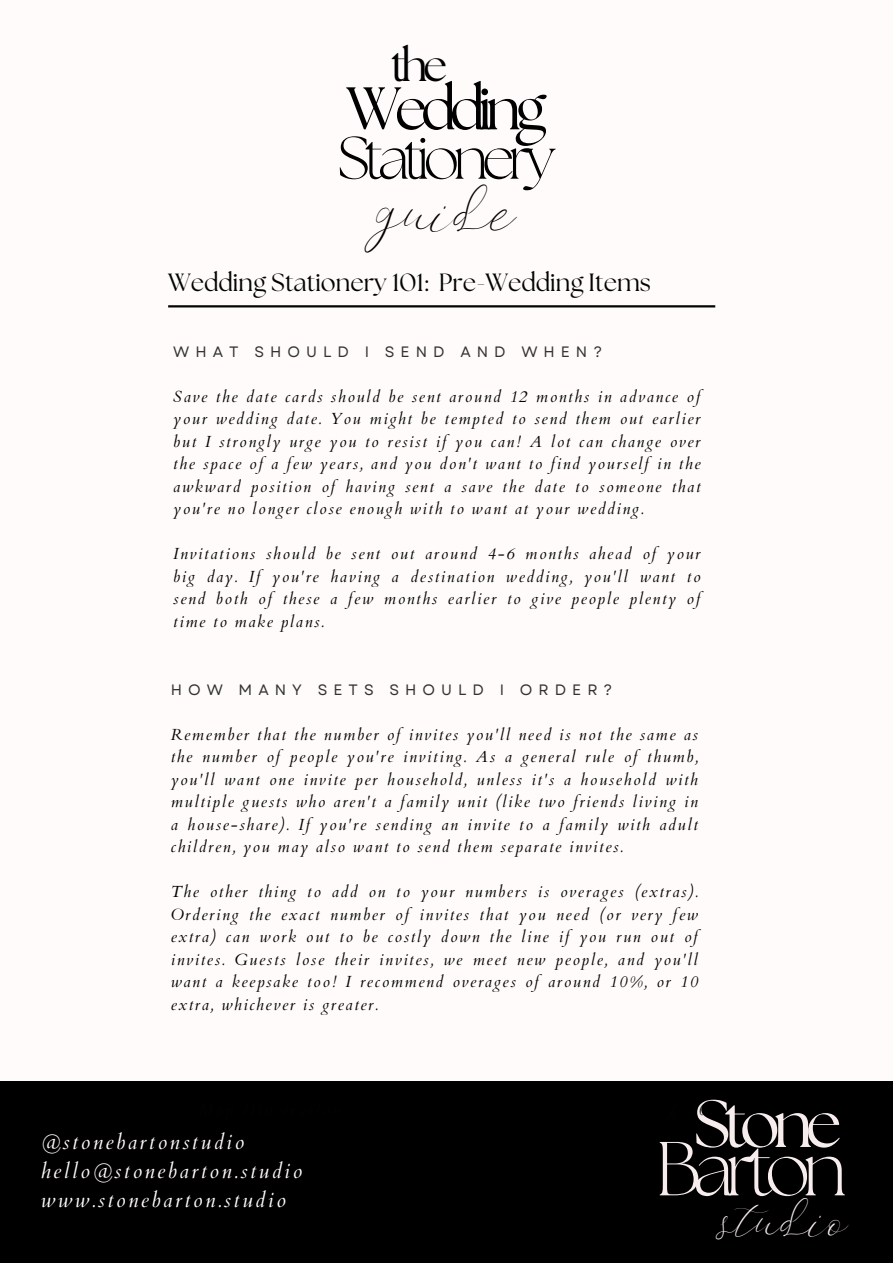
<style>
.page{position:relative;width:893px;height:1264px;background:#fff}
.page>*{position:absolute;margin:0;border:0;box-sizing:border-box;transform-origin:0 0}
.t1{font:300 76.2px "The Seasons";letter-spacing:-.1em;color:#f8eded}
.t2{font:66.75px "The Seasons";letter-spacing:-.1em;color:#f8eded}
.t3{font:300 60px "The Seasons";letter-spacing:-.1em;color:#000}
.t4{font:60px "The Seasons";letter-spacing:-.1em;color:#000}
.t5{font:47.55px "Kelmi";color:#000}
.t6{font:45px "The Seasons";color:#000}
.t7{font:38.85px "Kelmi";color:#f8eded}
.t8{font:24.9px "The Seasons";color:#020402}
.t9{font:italic 21px "Cardo";letter-spacing:.12em;color:#fffbfb}
.t10{font:italic 16.05px/22.5px "Cardo";letter-spacing:.1em;color:#020402;text-align:justify}
.t11{font:15px "Garet";letter-spacing:.4em;color:#333}
</style>
<div class="page">
<div style="left:0;top:0;width:892px;height:1262px;background:#fffbfb"></div>
<div style="left:0;top:1081px;width:892px;height:181px;background:#000"></div>
<hr style="left:168px;top:305px;width:547px;height:2px;background:#020402">
<p class="t6" style="left:390px;top:45px;width:58px">the</p>
<p class="t4" style="left:346px;top:81px;width:201px">Wedding</p>
<p class="t3" style="left:337px;top:131px;width:220px">Stationery</p>
<p class="t5" style="left:376px;top:187px;width:141px">guide</p>
<p class="t8" style="left:168px;top:271px;width:484px">Wedding Stationery 101: Pre-Wedding Items</p>
<p class="t11" style="left:173px;top:340px;width:430px">WHAT SHOULD I SEND AND WHEN?</p>
<p class="t10" style="left:173px;top:385px;width:528px">Save the date cards should be sent around 12 months in advance of your wedding date. You might be tempted to send them out earlier but I strongly urge you to resist if you can! A lot can change over the space of a few years, and you don't want to find yourself in the awkward position of having sent a save the date to someone that you're no longer close enough with to want at your wedding.</p>
<p class="t10" style="left:173px;top:543px;width:528px">Invitations should be sent out around 4-6 months ahead of your big day. If you're having a destination wedding, you'll want to send both of these a few months earlier to give people plenty of time to make plans.</p>
<p class="t11" style="left:171px;top:678px;width:443px">HOW MANY SETS SHOULD I ORDER?</p>
<p class="t10" style="left:171px;top:723px;width:528px">Remember that the number of invites you'll need is not the same as the number of people you're inviting. As a general rule of thumb, you'll want one invite per household, unless it's a household with multiple guests who aren't a family unit (like two friends living in a house-share). If you're sending an invite to a family with adult children, you may also want to send them separate invites.</p>
<p class="t10" style="left:171px;top:881px;width:528px">The other thing to add on to your numbers is overages (extras).<br>Ordering the exact number of invites that you need (or very few extra) can work out to be costly down the line if you run out of invites. Guests lose their invites, we meet new people, and you'll want a keepsake too! I recommend overages of around 10%, or 10 extra, whichever is greater.</p>
<p class="t9" style="left:41px;top:1127px;width:205px">@stonebartonstudio</p>
<p class="t9" style="left:41px;top:1156px;width:263px">hello@stonebarton.studio</p>
<p class="t9" style="left:41px;top:1186px;width:247px">www.stonebarton.studio</p>
<p class="t2" style="left:693px;top:1093px;width:149px">Stone</p>
<p class="t1" style="left:655px;top:1134px;width:193px">Barton</p>
<p class="t7" style="left:720px;top:1199px;width:128px">studio</p>
</div>
